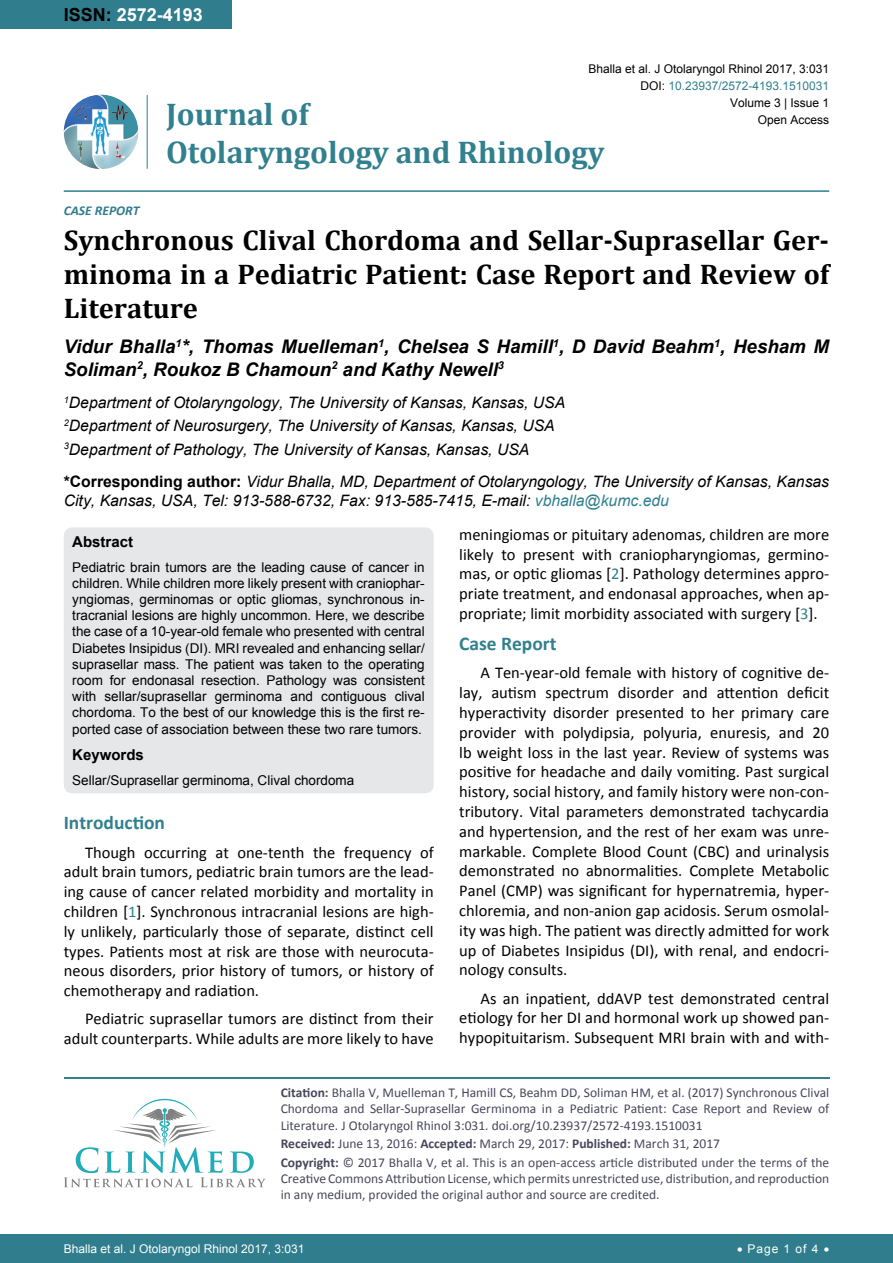
<style>
.page{position:relative;width:893px;height:1263px;background:#fff}
.page>*{position:absolute;margin:0;border:0;box-sizing:border-box;transform-origin:0 0}
.t1{font:700 31.5px/37.8px "Cambria";color:#30808d}
.t2{font:700 28.5px/34.2px "Cambria";color:#000;text-align:justify}
.t3{font:700 19.5px "Calibri";color:#30808d}
.t4{font:italic 700 18.75px/22.5px "Arial";color:#000}
.t5{font:700 18px "Arial";color:#fff}
.t6{font:16.5px/19.8px "Calibri";color:#000;text-align:justify}
.t7{font:italic 15.75px/23.1px "Arial";color:#000}
.t8{font:700 15px "Arial";color:#000}
.t9{font:13.5px/16.2px "Arial";color:#000;text-align:justify}
.t10{font:13.5px/16.2px "Calibri";color:#47475c}
.t11{font:italic 700 13.5px "Calibri";color:#307d8d}
.t12{font:12px "Arial";color:#000}
.t13{font:12px "Arial";color:#fff}
.t14{font:12px "Arial";color:#30808d}
.s1{color:#000}
.s2{font-weight:700;font-style:normal}
.s3{color:#30808d}
.s4{font-weight:700}
</style>
<div class="page">
<hr style="left:64px;top:1077px;width:765px;height:1px;background:#30808d">
<svg style="left:64px;top:1099px;width:202px;height:88px"></svg>
<img style="left:64px;top:95px;width:74px;height:74px;border-radius:37px">
<hr style="left:147px;top:95px;width:1px;height:74px;background:#307d8d">
<hr style="left:64px;top:190px;width:765px;height:2px;background:#307d8d">
<div style="left:0;top:1234px;width:893px;height:29px;background:#307d8d"></div>
<div style="left:0;top:0;width:231px;height:28px;background:#307d8d"></div>
<div style="left:64px;top:527px;width:370px;height:266px;background:#e6e7e8;border-radius:9px"></div>
<p class="t5" style="left:64px;top:2px;width:141px"><span class="s1">ISSN:</span> 2572-4193</p>
<p class="t12" style="left:588px;top:60px;width:242px">Bhalla et al. J Otolaryngol Rhinol 2017, 3:031</p>
<p class="t11" style="left:64px;top:202px;width:77px">CASE REPORT</p>
<h1 class="t1" style="left:166px;top:94px;width:440px">Journal of<br>Otolaryngology and Rhinology</h1>
<p class="t14" style="left:640px;top:78px;width:190px"><span class="s1">DOI:</span> 10.23937/2572-4193.1510031</p>
<p class="t12" style="left:758px;top:112px;width:73px">Open Access</p>
<p class="t12" style="left:730px;top:95px;width:101px">Volume 3 | Issue 1</p>
<h2 class="t2" style="left:64px;top:222px;width:767px">Synchronous Clival Chordoma and Sellar-Suprasellar Ger&shy;minoma in a Pediatric Patient: Case Report and Review of Literature</h2>
<p class="t4" style="left:64px;top:336px;width:767px">Vidur Bhalla<sup>1</sup>*, Thomas Muelleman<sup>1</sup>, Chelsea S Hamill<sup>1</sup>, D David Beahm<sup>1</sup>, Hesham M<br>Soliman<sup>2</sup>, Roukoz B Chamoun<sup>2</sup> and Kathy Newell<sup>3</sup></p>
<p class="t7" style="left:64px;top:391px;width:503px"><sup>1</sup>Department of Otolaryngology, The University of Kansas, Kansas, USA<br><sup>2</sup>Department of Neurosurgery, The University of Kansas, Kansas, USA<br><sup>3</sup>Department of Pathology, The University of Kansas, Kansas, USA</p>
<p class="t7" style="left:64px;top:472px;width:767px;line-height:18.9px"><span class="s2">*Corresponding author:</span> Vidur Bhalla, MD, Department of Otolaryngology, The University of Kansas, Kansas<br>City, Kansas, USA, Tel: 913-588-6732, Fax: 913-585-7415, E-mail: <span class="s3">vbhalla@kumc.edu</span></p>
<p class="t6" style="left:459px;top:524px;width:371px">meningiomas or pituitary adenomas, children are more likely to present with craniopharyngiomas, germino&shy;mas, or optic gliomas [<span class="s3">2</span>]. Pathology determines appro&shy;priate treatment, and endonasal approaches, when ap&shy;propriate; limit morbidity associated with surgery [<span class="s3">3</span>].</p>
<p class="t3" style="left:459px;top:631px;width:99px">Case Report</p>
<p class="t6" style="left:459px;top:663px;width:371px;text-indent:21px">A Ten-year-old female with history of cognitive de&shy;lay, autism spectrum disorder and attention deficit hyperactivity disorder presented to her primary care provider with polydipsia, polyuria, enuresis, and 20 lb weight loss in the last year. Review of systems was positive for headache and daily vomiting. Past surgical history, social history, and family history were non-con&shy;tributory. Vital parameters demonstrated tachycardia and hypertension, and the rest of her exam was unre&shy;markable. Complete Blood Count (CBC) and urinalysis demonstrated no abnormalities. Complete Metabolic Panel (CMP) was significant for hypernatremia, hyper&shy;chloremia, and non-anion gap acidosis. Serum osmolal&shy;ity was high. The patient was directly admitted for work up of Diabetes Insipidus (DI), with renal, and endocri&shy;nology consults.</p>
<p class="t6" style="left:459px;top:988px;width:371px;text-indent:21px">As an inpatient, ddAVP test demonstrated central etiology for her DI and hormonal work up showed pan&shy;hypopituitarism. Subsequent MRI brain with and with-</p>
<p class="t8" style="left:72px;top:532px;width:62px">Abstract</p>
<p class="t9" style="left:72px;top:559px;width:354px">Pediatric brain tumors are the leading cause of cancer in children. While children more likely present with craniophar&shy;yngiomas, germinomas or optic gliomas, synchronous in&shy;tracranial lesions are highly uncommon. Here, we describe the case of a 10-year-old female who presented with central Diabetes Insipidus (DI). MRI revealed and enhancing sellar/ suprasellar mass. The patient was taken to the operating room for endonasal resection. Pathology was consistent with sellar/suprasellar germinoma and contiguous clival chordoma. To the best of our knowledge this is the first re&shy;ported case of association between these two rare tumors.</p>
<p class="t8" style="left:72px;top:745px;width:73px">Keywords</p>
<p class="t9" style="left:72px;top:772px;width:284px">Sellar/Suprasellar germinoma, Clival chordoma</p>
<p class="t3" style="left:64px;top:811px;width:103px">Introduction</p>
<p class="t6" style="left:64px;top:842px;width:371px;text-indent:21px">Though occurring at one-tenth the frequency of adult brain tumors, pediatric brain tumors are the lead&shy;ing cause of cancer related morbidity and mortality in children [<span class="s3">1</span>]. Synchronous intracranial lesions are high&shy;ly unlikely, particularly those of separate, distinct cell types. Patients most at risk are those with neurocuta&shy;neous disorders, prior history of tumors, or history of chemotherapy and radiation.</p>
<p class="t6" style="left:64px;top:1009px;width:371px;text-align:right">Pediatric suprasellar tumors are distinct from their adult counterparts. While adults are more likely to have</p>
<p class="t10" style="left:281px;top:1084px;width:550px;text-align:justify"><span class="s4">Citation:</span> Bhalla V, Muelleman T, Hamill CS, Beahm DD, Soliman HM, et al. (2017) Synchronous Clival Chordoma and Sellar-Suprasellar Germinoma in a Pediatric Patient: Case Report and Review of Literature. J Otolaryngol Rhinol 3:031. doi.org/10.23937/2572-4193.1510031</p>
<p class="t10" style="left:281px;top:1134px;width:550px;line-height:18.6px"><span class="s4">Received:</span> June 13, 2016: <span class="s4">Accepted:</span> March 29, 2017: <span class="s4">Published:</span> March 31, 2017<br><span class="s4">Copyright:</span> © 2017 Bhalla V, et al. This is an open-access article distributed under the terms of the</p>
<p class="t10" style="left:281px;top:1170px;width:550px">Creative Commons Attribution License, which permits unrestricted use, distribution, and reproduction in any medium, provided the original author and source are credited.</p>
<p class="t13" style="left:64px;top:1241px;width:242px">Bhalla et al. J Otolaryngol Rhinol 2017, 3:031</p>
<p class="t13" style="left:737px;top:1241px;width:94px">• Page 1 of 4 •</p>
</div>
